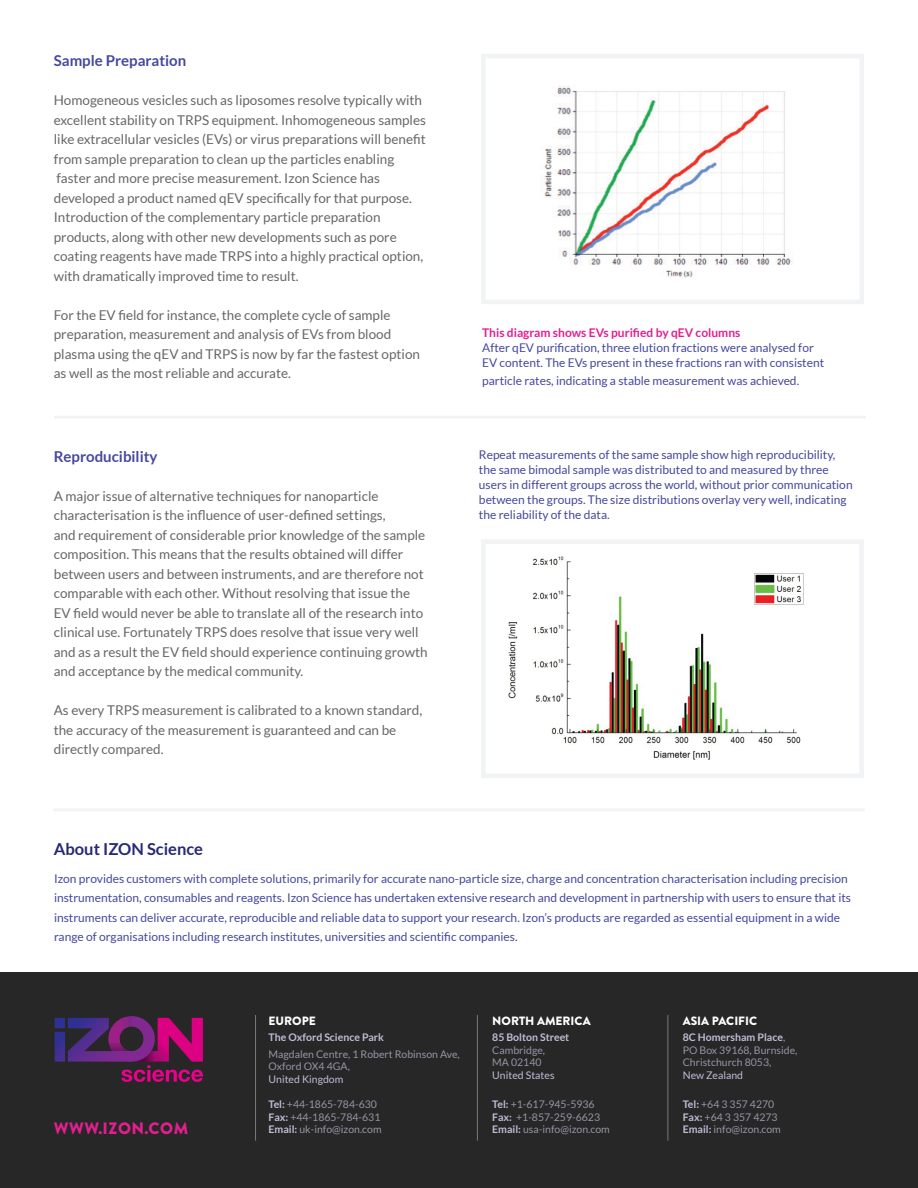
<style>
.page{position:relative;width:918px;height:1188px;background:#fff}
.page>*{position:absolute;margin:0;border:0;box-sizing:border-box;transform-origin:0 0}
.t1{font:700 16.5px "Lato";color:#272973}
.t2{font:900 16.5px "Brandon Grotesque";letter-spacing:.035em;color:#e31f8f}
.t3{font:700 15px "Lato";color:#45489e}
.t4{font:13.5px/19.5px "Lato";color:#666767}
.t5{font:12px/15px "Lato";color:#45489e}
.t6{font:700 12px "Lato";color:#e31f8f}
.t7{font:900 12px "Brandon Grotesque";color:#fff}
.t8{font:10.5px "Lato";color:#9595a6}
.t9{font:700 10.5px "Lato";color:#bfbdd7}
.t10{font:10.5px "Lato";color:#bfbdd7}
.s1{font-weight:400;color:#9595a6}
.s2{font-weight:700;color:#bfbdd7}
</style>
<div class="page">
<div style="left:0;top:973px;width:918px;height:215px;background:#272727"></div>
<svg style="left:55px;top:1016px;width:148px;height:66px"></svg>
<hr style="left:255px;top:1015px;width:1px;height:126px;background:#cecdcc">
<hr style="left:477px;top:1015px;width:1px;height:126px;background:#cecdcc">
<hr style="left:668px;top:1015px;width:1px;height:126px;background:#cecdcc">
<img style="left:544px;top:86px;width:249px;height:192px">
<div style="left:481px;top:54px;width:383px;height:250px;border:4px solid #f2f3f5"></div>
<img style="left:508px;top:556px;width:296px;height:204px">
<div style="left:481px;top:539px;width:383px;height:239px;border:4px solid #f2f3f5"></div>
<div style="left:54px;top:416px;width:812px;height:2px;border:2px solid #f2f3f5"></div>
<div style="left:53px;top:808px;width:812px;height:3px;border:2px solid #f2f3f5"></div>
<p class="t3" style="left:54px;top:52px;width:134px">Sample Preparation</p>
<p class="t4" style="left:54px;top:90px;width:374px">Homogeneous vesicles such as liposomes resolve typically with excellent stability on TRPS equipment. Inhomogeneous samples like extracellular vesicles (EVs) or virus preparations will benefit from sample preparation to clean up the particles enabling</p>
<p class="t4" style="left:56px;top:168px;width:325px">faster and more precise measurement. Izon Science has</p>
<p class="t4" style="left:54px;top:188px;width:360px">developed a product named qEV specifically for that purpose.</p>
<p class="t4" style="left:54px;top:207px;width:328px">Introduction of the complementary particle preparation</p>
<p class="t4" style="left:54px;top:227px;width:344px">products, along with other new developments such as pore</p>
<p class="t4" style="left:54px;top:246px;width:371px">coating reagents have made TRPS into a highly practical option, with dramatically improved time to result.</p>
<p class="t4" style="left:54px;top:305px;width:338px">For the EV field for instance, the complete cycle of sample</p>
<p class="t4" style="left:54px;top:324px;width:339px">preparation, measurement and analysis of EVs from blood</p>
<p class="t4" style="left:54px;top:344px;width:368px">plasma using the qEV and TRPS is now by far the fastest option</p>
<p class="t4" style="left:54px;top:363px;width:239px">as well as the most reliable and accurate.</p>
<p class="t3" style="left:54px;top:448px;width:105px">Reproducibility</p>
<p class="t4" style="left:54px;top:486px;width:326px">A major issue of alternative techniques for nanoparticle</p>
<p class="t4" style="left:54px;top:505px;width:333px">characterisation is the influence of user-defined settings,</p>
<p class="t4" style="left:54px;top:525px;width:375px">and requirement of considerable prior knowledge of the sample composition. This means that the results obtained will differ between users and between instruments, and are therefore not comparable with each other. Without resolving that issue the EV field would never be able to translate all of the research into clinical use. Fortunately TRPS does resolve that issue very well and as a result the EV field should experience continuing growth and acceptance by the medical community.</p>
<p class="t4" style="left:54px;top:700px;width:370px">As every TRPS measurement is calibrated to a known standard, the accuracy of the measurement is guaranteed and can be directly compared.</p>
<p class="t1" style="left:54px;top:840px;width:151px">About IZON Science</p>
<p class="t6" style="left:482px;top:325px;width:260px">This diagram shows EVs purified by qEV columns</p>
<p class="t5" style="left:482px;top:340px;width:333px">After qEV purification, three elution fractions were analysed for</p>
<p class="t5" style="left:482px;top:355px;width:344px">EV content. The EVs present in these fractions ran with consistent</p>
<p class="t5" style="left:482px;top:373px;width:319px">particle rates, indicating a stable measurement was achieved.</p>
<p class="t5" style="left:479px;top:447px;width:358px">Repeat measurements of the same sample show high reproducibility,</p>
<p class="t5" style="left:479px;top:462px;width:375px">the same bimodal sample was distributed to and measured by three users in different groups across the world, without prior communication between the groups. The size distributions overlay very well, indicating the reliability of the data.</p>
<p class="t5" style="left:54px;top:868px;width:799px;line-height:19.5px">Izon provides customers with complete solutions, primarily for accurate nano-particle size, charge and concentration characterisation including precision instrumentation, consumables and reagents. Izon Science has undertaken extensive research and development in partnership with users to ensure that its instruments can deliver accurate, reproducible and reliable data to support your research. Izon’s products are regarded as essential equipment in a wide range of organisations including research institutes, universities and scientific companies.</p>
<p class="t7" style="left:269px;top:1012px;width:49px">EUROPE</p>
<p class="t9" style="left:269px;top:1031px;width:117px">The Oxford Science Park</p>
<p class="t8" style="left:269px;top:1048px;width:193px">Magdalen Centre, 1 Robert Robinson Ave,</p>
<p class="t8" style="left:269px;top:1060px;width:83px">Oxford OX4 4GA,</p>
<p class="t10" style="left:269px;top:1073px;width:76px">United Kingdom</p>
<p class="t7" style="left:492px;top:1012px;width:100px">NORTH AMERICA</p>
<p class="t9" style="left:492px;top:1031px;width:79px">85 Bolton Street</p>
<p class="t8" style="left:492px;top:1044px;width:54px">Cambridge,</p>
<p class="t8" style="left:492px;top:1057px;width:51px">MA 02140</p>
<p class="t10" style="left:492px;top:1069px;width:64px">United States</p>
<p class="t7" style="left:683px;top:1012px;width:76px">ASIA PACIFIC</p>
<p class="t9" style="left:683px;top:1031px;width:104px">8C Homersham Place<span class="s1">,</span></p>
<p class="t8" style="left:683px;top:1044px;width:116px">PO Box 39168, Burnside,</p>
<p class="t8" style="left:683px;top:1057px;width:90px">Christchurch 8053,</p>
<p class="t10" style="left:683px;top:1069px;width:62px">New Zealand</p>
<p class="t8" style="left:492px;top:1099px;width:104px"><span class="s2">Tel:</span> +1-617-945-5936</p>
<p class="t8" style="left:492px;top:1111px;width:109px"><span class="s2">Fax:</span> +1-857-259-6623</p>
<p class="t8" style="left:492px;top:1124px;width:119px"><span class="s2">Email:</span> usa-info@izon.com</p>
<p class="t8" style="left:683px;top:1099px;width:93px"><span class="s2">Tel:</span> +64 3 357 4270</p>
<p class="t8" style="left:683px;top:1111px;width:96px"><span class="s2">Fax:</span> +64 3 357 4273</p>
<p class="t8" style="left:269px;top:1099px;width:110px"><span class="s2">Tel:</span> +44-1865-784-630</p>
<p class="t8" style="left:269px;top:1111px;width:113px"><span class="s2">Fax:</span> +44-1865-784-631</p>
<p class="t8" style="left:269px;top:1124px;width:115px"><span class="s2">Email:</span> uk-info@izon.com</p>
<p class="t2" style="left:54px;top:1117px;width:136px">WWW.IZON.COM</p>
<p class="t8" style="left:683px;top:1124px;width:100px"><span class="s2">Email:</span> info@izon.com</p>
</div>
